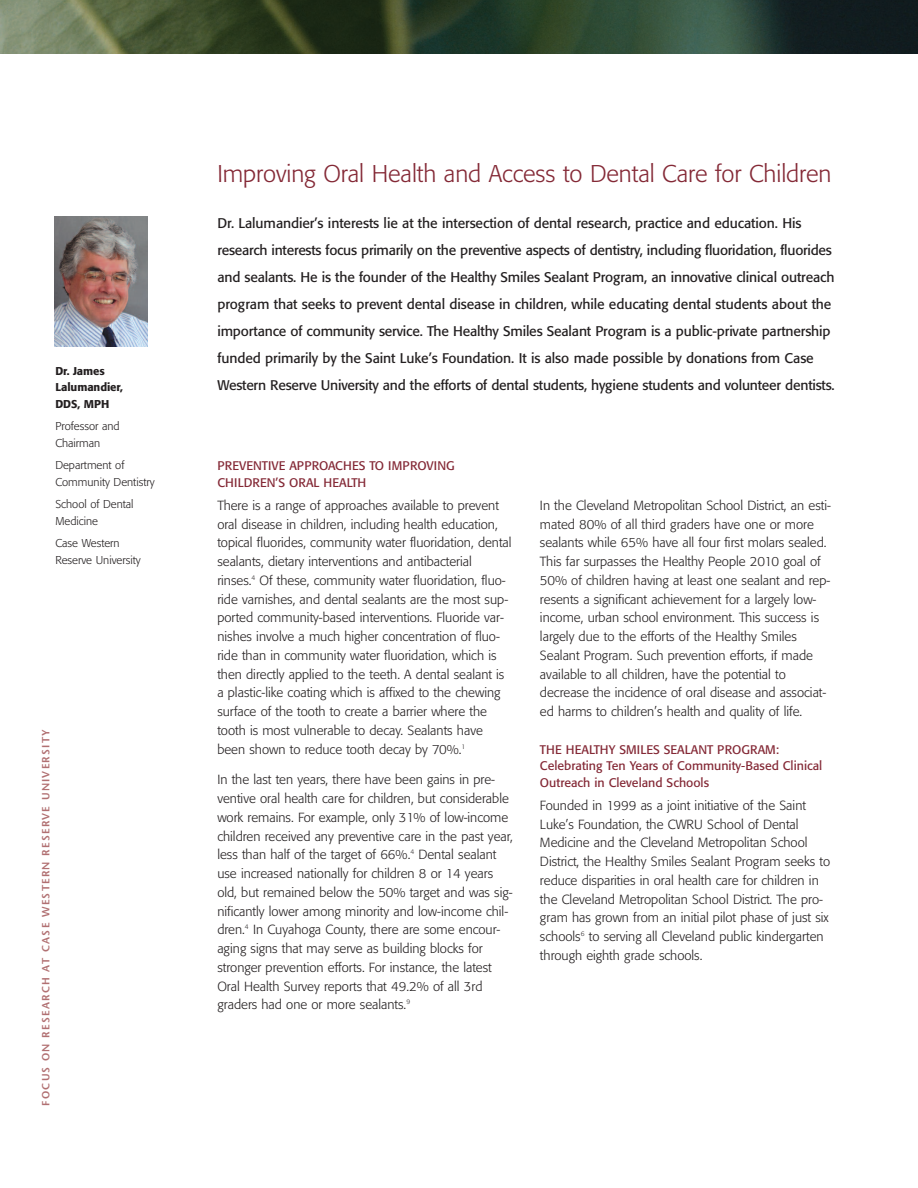
<style>
.page{position:relative;width:918px;height:1188px;background:#fff}
.page>*{position:absolute;margin:0;border:0;box-sizing:border-box;transform-origin:0 0}
.t1{font:300 24px "Formata";letter-spacing:-.005em;color:#842936}
.t2{font:13.8px/27px "Formata";letter-spacing:-.01em;color:#231f20}
.t3{font:300 13.2px/18.8px "Formata";color:#231f20}
.t4{font:12.3px/16.5px "Formata";color:#842936}
.t5{font:300 11.25px/16.5px "Formata";color:#231f20}
.t6{font:500 11.25px/16.5px "Formata";letter-spacing:-.005em;color:#231f20}
.t7{font:600 10.5px "Stone Sans";letter-spacing:.115em;color:#b17072}
</style>
<div class="page">
<img style="left:54px;top:216px;width:94px;height:131px">
<img style="left:0;top:0;width:918px;height:54px">
<p class="t6" style="left:55px;top:364px;width:69px">Dr. James<br>Lalumandier,<br>DDS, MPH</p>
<p class="t5" style="left:55px;top:419px;width:66px">Professor and<br>Chairman</p>
<p class="t5" style="left:55px;top:458px;width:101px">Department of<br>Community Dentistry</p>
<p class="t5" style="left:55px;top:497px;width:80px">School of Dental<br>Medicine</p>
<p class="t5" style="left:55px;top:536px;width:87px">Case Western<br>Reserve University</p>
<p class="t7" style="left:42px;top:1106px;width:378px;rotate:-90deg">FOCUS ON RESEARCH AT CASE WESTERN RESERVE UNIVERSITY</p>
<h1 class="t1" style="left:217px;top:164px;width:616px">Improving Oral Health and Access to Dental Care for Children</h1>
<p class="t2" style="left:217px;top:211px;width:619px">Dr. Lalumandier’s interests lie at the intersection of dental research, practice and education. His research interests focus primarily on the preventive aspects of dentistry, including fluoridation, fluorides and sealants. He is the founder of the Healthy Smiles Sealant Program, an innovative clinical outreach program that seeks to prevent dental disease in children, while educating dental students about the importance of community service. The Healthy Smiles Sealant Program is a public-private partnership funded primarily by the Saint Luke’s Foundation. It is also made possible by donations from Case Western Reserve University and the efforts of dental students, hygiene students and volunteer dentists.</p>
<p class="t4" style="left:217px;top:459px;width:239px">PREVENTIVE APPROACHES TO IMPROVING<br>CHILDREN’S ORAL HEALTH</p>
<p class="t3" style="left:217px;top:497px;width:296px">There is a range of approaches available to prevent oral disease in children, including health education, topical fluorides, community water fluoridation, dental sealants, dietary interventions and antibacterial rinses.<sup>4</sup> Of these, community water fluoridation, fluo&shy;ride varnishes, and dental sealants are the most sup&shy;ported community-based interventions. Fluoride var&shy;nishes involve a much higher concentration of fluo&shy;ride than in community water fluoridation, which is then directly applied to the teeth. A dental sealant is a plastic-like coating which is affixed to the chewing surface of the tooth to create a barrier where the tooth is most vulnerable to decay. Sealants have been shown to reduce tooth decay by 70%.<sup>1</sup></p>
<p class="t3" style="left:217px;top:772px;width:297px">In the last ten years, there have been gains in pre&shy;ventive oral health care for children, but considerable work remains. For example, only 31% of low-income children received any preventive care in the past year, less than half of the target of 66%.<sup>4</sup> Dental sealant use increased nationally for children 8 or 14 years old, but remained below the 50% target and was sig&shy;nificantly lower among minority and low-income chil&shy;dren.<sup>4</sup> In Cuyahoga County, there are some encour&shy;aging signs that may serve as building blocks for stronger prevention efforts. For instance, the latest Oral Health Survey reports that 49.2% of all 3rd graders had one or more sealants.<sup>9</sup></p>
<p class="t3" style="left:540px;top:497px;width:292px">In the Cleveland Metropolitan School District, an esti&shy;mated 80% of all third graders have one or more sealants while 65% have all four first molars sealed.<br>This far surpasses the Healthy People 2010 goal of 50% of children having at least one sealant and rep&shy;resents a significant achievement for a largely low&shy;income, urban school environment. This success is largely due to the efforts of the Healthy Smiles Sealant Program. Such prevention efforts, if made available to all children, have the potential to decrease the incidence of oral disease and associat&shy;ed harms to children’s health and quality of life.</p>
<p class="t4" style="left:540px;top:742px;width:284px">THE HEALTHY SMILES SEALANT PROGRAM:<br>Celebrating Ten Years of Community-Based Clinical<br>Outreach in Cleveland Schools</p>
<p class="t3" style="left:540px;top:797px;width:292px">Founded in 1999 as a joint initiative of the Saint Luke’s Foundation, the CWRU School of Dental Medicine and the Cleveland Metropolitan School District, the Healthy Smiles Sealant Program seeks to reduce disparities in oral health care for children in the Cleveland Metropolitan School District. The pro&shy;gram has grown from an initial pilot phase of just six schools<sup>6</sup> to serving all Cleveland public kindergarten through eighth grade schools.</p>
</div>
